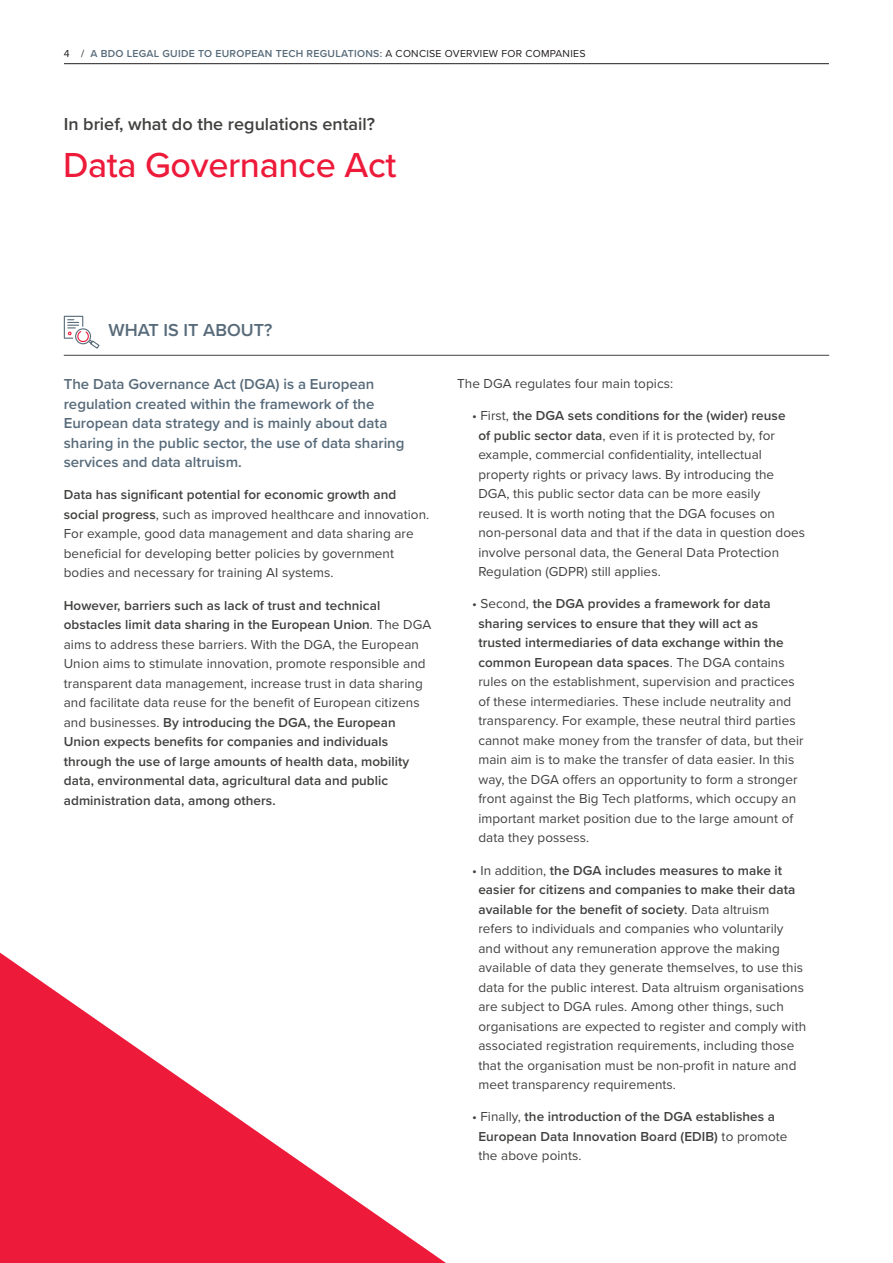
<style>
.page{position:relative;width:893px;height:1263px;background:#fff}
.page>*{position:absolute;margin:0;border:0;box-sizing:border-box;transform-origin:0 0}
.t1{font:500 36px "Proxima Nova";letter-spacing:-.01em;color:#ed1a3a}
.t2{font:600 18px "Proxima Nova";color:#414140}
.t3{font:600 18px "Proxima Nova";color:#586b7a}
.t4{font:600 15px/19.5px "Proxima Nova";color:#586b7a}
.t5{font:13.5px/19.5px "Proxima Nova";letter-spacing:.005em;color:#414140}
.t6{font:600 13.5px/19.5px "Proxima Nova";letter-spacing:.005em;color:#414140}
.t7{font:600 10.5px "Proxima Nova";letter-spacing:.025em;color:#586b7a}
.s1{font-weight:400;color:#231f20}
.s2{font-weight:600}
.s3{font-weight:400}
</style>
<div class="page">
<hr style="left:64px;top:63px;width:765px;height:1px;background:#231f20">
<hr style="left:64px;top:355px;width:765px;height:1px;background:#414140">
<svg style="left:63px;top:315px;width:37px;height:34px"></svg>
<svg style="left:0;top:952px;width:446px;height:311px"></svg>
<p class="t7" style="left:64px;top:45px;width:523px"><span class="s1">4 /</span> A BDO LEGAL GUIDE TO EUROPEAN TECH REGULATIONS: <span class="s1">A CONCISE OVERVIEW FOR COMPANIES</span></p>
<h2 class="t2" style="left:64px;top:111px;width:313px">In brief, what do the regulations entail?</h2>
<h1 class="t1" style="left:63px;top:138px;width:335px">Data Governance Act</h1>
<h2 class="t3" style="left:108px;top:316px;width:165px">WHAT IS IT ABOUT?</h2>
<p class="t4" style="left:64px;top:374px;width:342px">The Data Governance Act (DGA) is a European regulation created within the framework of the European data strategy and is mainly about data sharing in the public sector, the use of data sharing services and data altruism.</p>
<p class="t5" style="left:64px;top:484px;width:367px"><span class="s2">Data has significant potential for economic growth and social progress</span>, such as improved healthcare and innovation.<br>For example, good data management and data sharing are beneficial for developing better policies by government bodies and necessary for training AI systems.</p>
<p class="t6" style="left:64px;top:595px;width:369px">However, barriers such as lack of trust and technical obstacles limit data sharing in the European Union<span class="s3">. The DGA aims to address these barriers. With the DGA, the European Union aims to stimulate innovation, promote responsible and transparent data management, increase trust in data sharing and facilitate data reuse for the benefit of European citizens and businesses.</span> By introducing the DGA, the European Union expects benefits for companies and individuals through the use of large amounts of health data, mobility data, environmental data, agricultural data and public administration data, among others.</p>
<p class="t5" style="left:457px;top:373px;width:218px">The DGA regulates four main topics:</p>
<p class="t5" style="left:478px;top:405px;width:328px;text-indent:-6px">• First, <span class="s2">the DGA sets conditions for the (wider) reuse<br>of public sector data</span>, even if it is protected by, for example, commercial confidentiality, intellectual property rights or privacy laws. By introducing the DGA, this public sector data can be more easily reused. It is worth noting that the DGA focuses on non-personal data and that if the data in question does involve personal data, the General Data Protection Regulation (GDPR) still applies.</p>
<p class="t5" style="left:478px;top:593px;width:327px;text-indent:-6px">• Second, <span class="s2">the DGA provides a framework for data sharing services to ensure that they will act as trusted intermediaries of data exchange within the common European data spaces</span>. The DGA contains rules on the establishment, supervision and practices of these intermediaries. These include neutrality and transparency. For example, these neutral third parties cannot make money from the transfer of data, but their main aim is to make the transfer of data easier. In this way, the DGA offers an opportunity to form a stronger front against the Big Tech platforms, which occupy an important market position due to the large amount of data they possess.</p>
<p class="t5" style="left:478px;top:860px;width:329px;text-indent:-6px">• In addition, <span class="s2">the DGA includes measures to make it easier for citizens and companies to make their data available for the benefit of society</span>. Data altruism refers to individuals and companies who voluntarily and without any remuneration approve the making available of data they generate themselves, to use this data for the public interest. Data altruism organisations are subject to DGA rules. Among other things, such organisations are expected to register and comply with associated registration requirements, including those that the organisation must be non-profit in nature and meet transparency requirements.</p>
<p class="t6" style="left:478px;top:1106px;width:311px;text-indent:-6px"><span class="s3">• Finally,</span> the introduction of the DGA establishes a<br>European Data Innovation Board (EDIB) <span class="s3">to promote the above points.</span></p>
</div>
